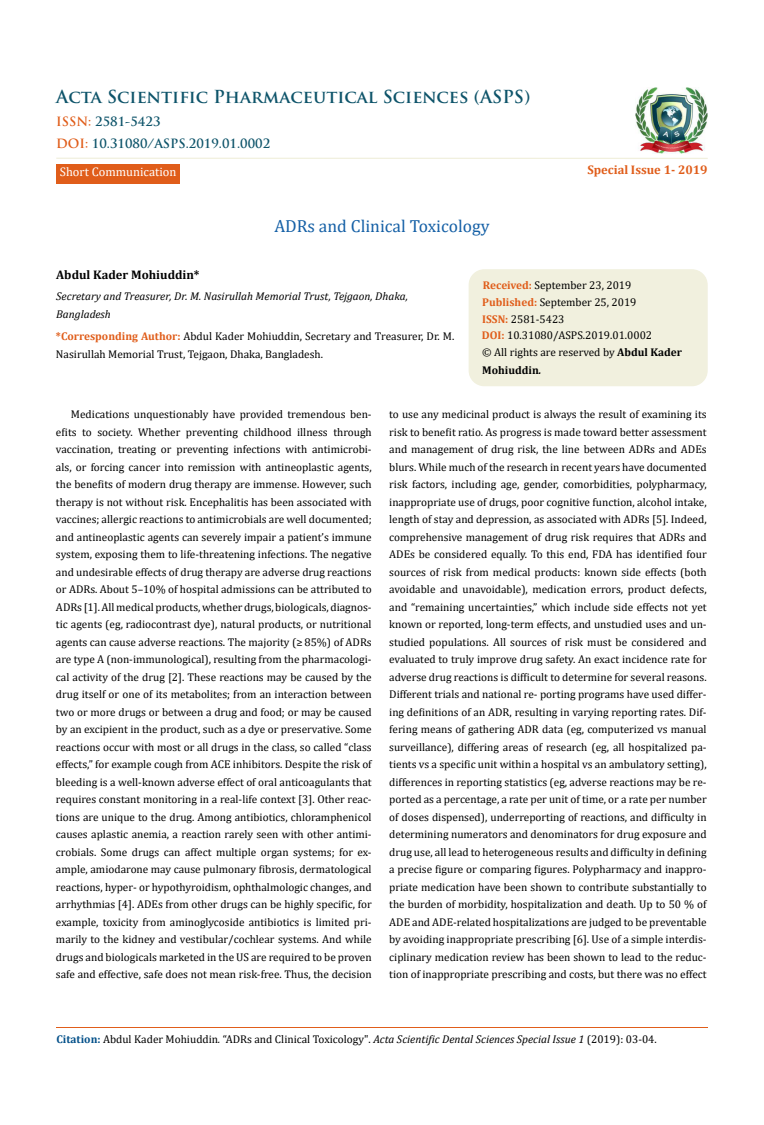
<style>
.page{position:relative;width:764px;height:1125px;background:#fff}
.page>*{position:absolute;margin:0;border:0;box-sizing:border-box;transform-origin:0 0}
.t1{font:700 17.5px "Trajan Pro";color:#0e546a}
.t2{font:17.5px "Cambria";color:#1560a6}
.t3{font:700 12.5px/22.5px "Trajan Pro";color:#0e546a}
.t4{font:700 12.5px "Cambria";color:#000}
.t5{font:700 12.5px "Cambria";color:#e05d1a}
.t6{font:12.5px "Cambria";color:#fff}
.t7{font:11.25px/17.5px "Cambria";color:#000}
.t8{font:italic 11.25px/17.5px "Cambria";color:#000}
.s1{color:#e05d1a}
.s2{font-weight:700;color:#e05d1a}
.s3{font-weight:700}
.s4{font-weight:700;font-style:italic}
.s5{font-weight:700;color:#035089}
.s6{font-style:italic}
</style>
<div class="page">
<div style="left:56px;top:164px;width:124px;height:19px;background:#e05d1a"></div>
<img style="left:635px;top:88px;width:72px;height:66px">
<div style="left:469px;top:270px;width:238px;height:116px;background:#f1f0de;border-radius:15px"></div>
<div style="left:468px;top:269px;width:239px;height:117px;border:1px solid #f1f0de;border-radius:15px"></div>
<hr style="left:56px;top:158px;width:652px;height:1px;background:#f1f0de">
<hr style="left:57px;top:1027px;width:651px;height:1px;background:#e05d1a">
<h1 class="t1" style="left:56px;top:86px;width:475px">Acta Scientific Pharmaceutical Sciences (ASPS)</h1>
<p class="t3" style="left:56px;top:110px;width:215px"><span class="s1">ISSN:</span> 2581-5423<br><span class="s1">DOI:</span> 10.31080/ASPS.2019.01.0002</p>
<p class="t6" style="left:60px;top:165px;width:118px">Short Communication</p>
<h1 class="t2" style="left:274px;top:216px;width:217px">ADRs and Clinical Toxicology</h1>
<p class="t5" style="left:587px;top:161px;width:122px">Special Issue 1- 2019</p>
<p class="t4" style="left:56px;top:266px;width:145px">Abdul Kader Mohiuddin*</p>
<p class="t8" style="left:56px;top:287px;width:353px">Secretary and Treasurer, Dr. M. Nasirullah Memorial Trust, Tejgaon, Dhaka,<br>Bangladesh</p>
<p class="t7" style="left:56px;top:328px;width:400px"><span class="s2">*Corresponding Author:</span> Abdul Kader Mohiuddin, Secretary and Treasurer, Dr. M.<br>Nasirullah Memorial Trust, Tejgaon, Dhaka, Bangladesh.</p>
<p class="t7" style="left:482px;top:277px;width:156px;line-height:16.6px"><span class="s2">Received:</span> September 23, 2019<br><span class="s2">Published:</span> September 25, 2019</p>
<p class="t7" style="left:482px;top:327px;width:202px"><span class="s2">DOI:</span> 10.31080/ASPS.2019.01.0002<br>© All rights are reserved by <span class="s3">Abdul Kader<br>Mohiuddin</span><span class="s4">.</span></p>
<p class="t7" style="left:482px;top:310px;width:84px"><span class="s2">ISSN:</span> 2581-5423</p>
<p class="t7" style="left:56px;top:406px;width:317px;text-align:justify;text-indent:15px">Medications unquestionably have provided tremendous ben&shy;efits to society. Whether preventing childhood illness through vaccination, treating or preventing infections with antimicrobi&shy;als, or forcing cancer into remission with antineoplastic agents, the benefits of modern drug therapy are immense. However, such therapy is not without risk. Encephalitis has been associated with vaccines; allergic reactions to antimicrobials are well documented; and antineoplastic agents can severely impair a patient’s immune system, exposing them to life-threatening infections. The negative and undesirable effects of drug therapy are adverse drug reactions or ADRs. About 5–10% of hospital admissions can be attributed to ADRs [1]. All medical products, whether drugs, biologicals, diagnos&shy;tic agents (eg, radiocontrast dye), natural products, or nutritional agents can cause adverse reactions. The majority (≥ 85%) of ADRs are type A (non-immunological), resulting from the pharmacologi&shy;cal activity of the drug [2]. These reactions may be caused by the drug itself or one of its metabolites; from an interaction between two or more drugs or between a drug and food; or may be caused by an excipient in the product, such as a dye or preservative. Some reactions occur with most or all drugs in the class, so called “class effects,” for example cough from ACE inhibitors. Despite the risk of bleeding is a well-known adverse effect of oral anticoagulants that requires constant monitoring in a real-life context [3]. Other reac&shy;tions are unique to the drug. Among antibiotics, chloramphenicol causes aplastic anemia, a reaction rarely seen with other antimi&shy;crobials. Some drugs can affect multiple organ systems; for ex&shy;ample, amiodarone may cause pulmonary fibrosis, dermatological reactions, hyper- or hypothyroidism, ophthalmologic changes, and arrhythmias [4]. ADEs from other drugs can be highly specific, for example, toxicity from aminoglycoside antibiotics is limited pri&shy;marily to the kidney and vestibular/cochlear systems. And while drugs and biologicals marketed in the US are required to be proven safe and effective, safe does not mean risk-free. Thus, the decision</p>
<p class="t7" style="left:389px;top:406px;width:319px;text-align:justify">to use any medicinal product is always the result of examining its risk to benefit ratio. As progress is made toward better assessment and management of drug risk, the line between ADRs and ADEs blurs. While much of the research in recent years have documented risk factors, including age, gender, comorbidities, polypharmacy, inappropriate use of drugs, poor cognitive function, alcohol intake, length of stay and depression, as associated with ADRs [5]. Indeed, comprehensive management of drug risk requires that ADRs and ADEs be considered equally. To this end, FDA has identified four sources of risk from medical products: known side effects (both avoidable and unavoidable), medication errors, product defects, and “remaining uncertainties,” which include side effects not yet known or reported, long-term effects, and unstudied uses and un&shy;studied populations. All sources of risk must be considered and evaluated to truly improve drug safety. An exact incidence rate for adverse drug reactions is difficult to determine for several reasons.<br>Different trials and national re- porting programs have used differ&shy;ing definitions of an ADR, resulting in varying reporting rates. Dif&shy;fering means of gathering ADR data (eg, computerized vs manual surveillance), differing areas of research (eg, all hospitalized pa&shy;tients vs a specific unit within a hospital vs an ambulatory setting), differences in reporting statistics (eg, adverse reactions may be re&shy;ported as a percentage, a rate per unit of time, or a rate per number of doses dispensed), underreporting of reactions, and difficulty in determining numerators and denominators for drug exposure and drug use, all lead to heterogeneous results and difficulty in defining a precise figure or comparing figures. Polypharmacy and inappro&shy;priate medication have been shown to contribute substantially to the burden of morbidity, hospitalization and death. Up to 50 % of ADE and ADE-related hospitalizations are judged to be preventable by avoiding inappropriate prescribing [6]. Use of a simple interdis&shy;ciplinary medication review has been shown to lead to the reduc&shy;tion of inappropriate prescribing and costs, but there was no effect</p>
<p class="t7" style="left:57px;top:1031px;width:602px"><span class="s5">Citation:</span> Abdul Kader Mohiuddin<span class="s6">.</span> “ADRs and Clinical Toxicology". <span class="s6">Acta Scientific Dental Sciences Special Issue 1</span> (2019): 03-04.</p>
</div>
